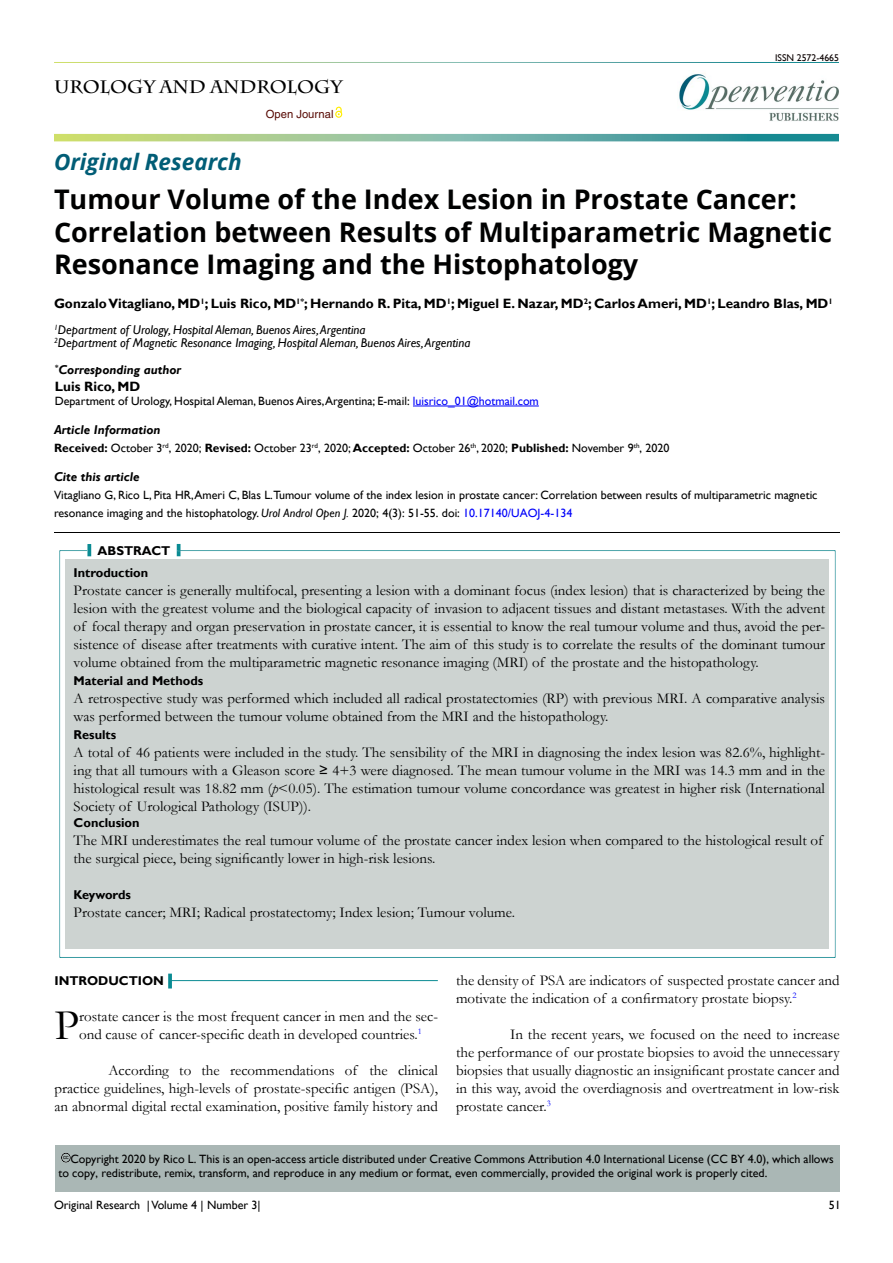
<style>
.page{position:relative;width:893px;height:1263px;background:#fff}
.page>*{position:absolute;margin:0;border:0;box-sizing:border-box;transform-origin:0 0}
.t1{font:43.8px "Garamond";color:#000}
.t2{font:700 27px/32.4px "Open Sans";color:#000101}
.t3{font:italic 700 22.5px "Open Sans";color:#015d76}
.t4{font:700 18px "Charlemagne Std";color:#000}
.t5{font:15px/18px "Garamond";color:#000}
.t6{font:700 13.5px "Gill Sans";color:#000101}
.t7{font:italic 12.75px/13px "Gill Sans";color:#000}
.t8{font:700 12.75px/21.1px "Gill Sans";color:#000}
.t9{font:italic 700 12.75px "Gill Sans";color:#000101}
.t10{font:italic 700 12.75px "Gill Sans";color:#000}
.t11{font:12px/18px "Gill Sans";color:#000101}
.t12{font:12px/14.4px "Gill Sans";color:#000}
.t13{font:700 12px "Gill Sans";color:#000101}
.t14{font:11.25px "Helvetica LT Std";color:#580b05}
.t15{font:9.75px "Gill Sans";color:#0a0000}
.t16{font:5.7px "Arial";color:#000}
.s1{color:#0000fa}
.s2{font-weight:400;color:#000}
.s3{font-weight:400}
.s4{font-style:italic}
.s5{font-family:"Gill Sans"}
</style>
<div class="page">
<img style="left:679px;top:74px;width:160px;height:47px">
<svg style="left:54px;top:134px;width:785px;height:7px;background:#7bb696"></svg>
<svg style="left:336px;top:106px;width:6px;height:11px"></svg>
<hr style="left:413px;top:406px;width:126px;height:1px;background:#0000fa">
<div style="left:41px;top:522px;width:810px;height:13px;background:#f9f2f3;opacity:.75"></div>
<div style="left:55px;top:1145px;width:785px;height:47px;background:#aab7b5"></div>
<div style="left:48px;top:1139px;width:37px;height:24px;background:#f9f2f3;opacity:.75"></div>
<div style="left:47px;top:538px;width:801px;height:420px;background:#f9f2f3;opacity:.75"></div>
<hr style="left:169px;top:980px;width:269px;height:1px;background:#0a8b93">
<svg style="left:168px;top:974px;width:4px;height:14px"></svg>
<p class="t4" style="left:54px;top:77px;width:290px">UROLOGY AND ANDROLOGY</p>
<h3 class="t3" style="left:54px;top:146px;width:189px">Original Research</h3>
<p class="t14" style="left:266px;top:108px;width:69px">Open Journal</p>
<p class="t15" style="left:775px;top:52px;width:65px">ISSN 2572-4665</p>
<h2 class="t2" style="left:54px;top:182px;width:779px">Tumour Volume of the Index Lesion in Prostate Cancer:<br>Correlation between Results of Multiparametric Magnetic<br>Resonance Imaging and the Histophatology</h2>
<p class="t6" style="left:54px;top:296px;width:780px">Gonzalo Vitagliano, MD<sup>1</sup>; Luis Rico, MD<sup>1*</sup>; Hernando R. Pita, MD<sup>1</sup>; Miguel E. Nazar, MD<sup>2</sup>; Carlos Ameri, MD<sup>1</sup>; Leandro Blas, MD<sup>1</sup></p>
<p class="t7" style="left:54px;top:324px;width:418px"><sup>1</sup>Department of Urology, Hospital Aleman, Buenos Aires, Argentina<br><sup>2</sup>Department of Magnetic Resonance Imaging, Hospital Aleman, Buenos Aires, Argentina</p>
<p class="t9" style="left:55px;top:363px;width:128px"><sup>*</sup>Corresponding author</p>
<p class="t6" style="left:55px;top:378px;width:87px">Luis Rico, MD</p>
<p class="t11" style="left:55px;top:392px;width:485px">Department of Urology, Hospital Aleman, Buenos Aires, Argentina; E-mail: <span class="s1">luisrico_01@hotmail.com</span></p>
<p class="t9" style="left:54px;top:422px;width:108px">Article Information</p>
<p class="t13" style="left:54px;top:441px;width:617px">Received: <span class="s2">October 3</span><sup>rd</sup><span class="s2">, 2020;</span> Revised: <span class="s2">October 23</span><sup>rd</sup><span class="s2">, 2020;</span> Accepted: <span class="s3">October 26</span><sup>th</sup><span class="s3">, 2020</span><span class="s2">;</span> Published: <span class="s3">November</span> <span class="s2">9</span><sup>th</sup><span class="s3">, 2020</span></p>
<p class="t10" style="left:54px;top:470px;width:87px">Cite this article</p>
<p class="t11" style="left:54px;top:487px;width:765px">Vitagliano G, Rico L, Pita HR, Ameri C, Blas L.Tumour volume of the index lesion in prostate cancer: Correlation between results of multiparametric magnetic resonance imaging and the histophatology. <span class="s4">Urol Androl Open J.</span> 2020; 4(3): 51-55. doi: <span class="s1">10.17140/UAOJ-4-134</span></p>
<p class="t8" style="left:74px;top:541px;width:98px;text-indent:24px">ABSTRACT<br>Introduction</p>
<p class="t5" style="left:74px;top:580px;width:753px;text-align:justify">Prostate cancer is generally multifocal, presenting a lesion with a dominant focus (index lesion) that is characterized by being the lesion with the greatest volume and the biological capacity of invasion to adjacent tissues and distant metastases. With the advent of focal therapy and organ preservation in prostate cancer, it is essential to know the real tumour volume and thus, avoid the per&shy;sistence of disease after treatments with curative intent. The aim of this study is to correlate the results of the dominant tumour volume obtained from the multiparametric magnetic resonance imaging (MRI) of the prostate and the histopathology.</p>
<p class="t8" style="left:74px;top:670px;width:131px">Material and Methods</p>
<p class="t5" style="left:74px;top:688px;width:753px">A retrospective study was performed which included all radical prostatectomies (RP) with previous MRI. A comparative analysis was performed between the tumour volume obtained from the MRI and the histopathology.</p>
<p class="t8" style="left:74px;top:724px;width:44px">Results</p>
<p class="t5" style="left:74px;top:742px;width:753px;text-align:justify">A total of 46 patients were included in the study. The sensibility of the MRI in diagnosing the index lesion was 82.6%, highlight&shy;ing that all tumours with a Gleason score <span class="s5">≥</span> 4+3 were diagnosed. The mean tumour volume in the MRI was 14.3 mm and in the histological result was 18.82 mm (<span class="s4">p</span>&lt;0.05). The estimation tumour volume concordance was greatest in higher risk (International Society of Urological Pathology (ISUP)).</p>
<p class="t8" style="left:74px;top:812px;width:68px">Conclusion</p>
<p class="t5" style="left:74px;top:831px;width:751px">The MRI underestimates the real tumour volume of the prostate cancer index lesion when compared to the histological result of the surgical piece, being significantly lower in high-risk lesions.</p>
<p class="t8" style="left:74px;top:884px;width:59px">Keywords</p>
<p class="t5" style="left:74px;top:903px;width:443px">Prostate cancer; MRI; Radical prostatectomy; Index lesion; Tumour volume.</p>
<p class="t8" style="left:54px;top:970px;width:111px">INTRODUCTION</p>
<h1 class="t1" style="left:54px;top:995px;width:26px">P</h1>
<p class="t5" style="left:79px;top:1006px;width:360px">rostate cancer is the most frequent cancer in men and the sec&shy;ond cause of cancer-specific death in developed countries.<sup>1</sup></p>
<p class="t5" style="left:54px;top:1060px;width:385px;text-align:justify;text-indent:54px">According to the recommendations of the clinical practice guidelines, high-levels of prostate-specific antigen (PSA), an abnormal digital rectal examination, positive family history and</p>
<p class="t5" style="left:456px;top:970px;width:385px">the density of PSA are indicators of suspected prostate cancer and motivate the indication of a confirmatory prostate biopsy.<sup>2</sup></p>
<p class="t5" style="left:456px;top:1024px;width:385px;text-align:justify;text-indent:54px">In the recent years, we focused on the need to increase the performance of our prostate biopsies to avoid the unnecessary biopsies that usually diagnostic an insignificant prostate cancer and in this way, avoid the overdiagnosis and overtreatment in low-risk prostate cancer.<sup>3</sup></p>
<p class="t12" style="left:58px;top:1151px;width:777px;text-indent:12px">Copyright 2020 by Rico L. This is an open-access article distributed under Creative Commons Attribution 4.0 International License (CC BY 4.0), which allows to copy, redistribute, remix, transform, and reproduce in any medium or format, even commercially, provided the original work is properly cited.</p>
<p class="t16" style="left:63px;top:1153px;width:7px">cc</p>
<p class="t12" style="left:54px;top:1198px;width:208px">Original Research | Volume 4 | Number 3|</p>
<p class="t12" style="left:829px;top:1198px;width:13px">51</p>
</div>
